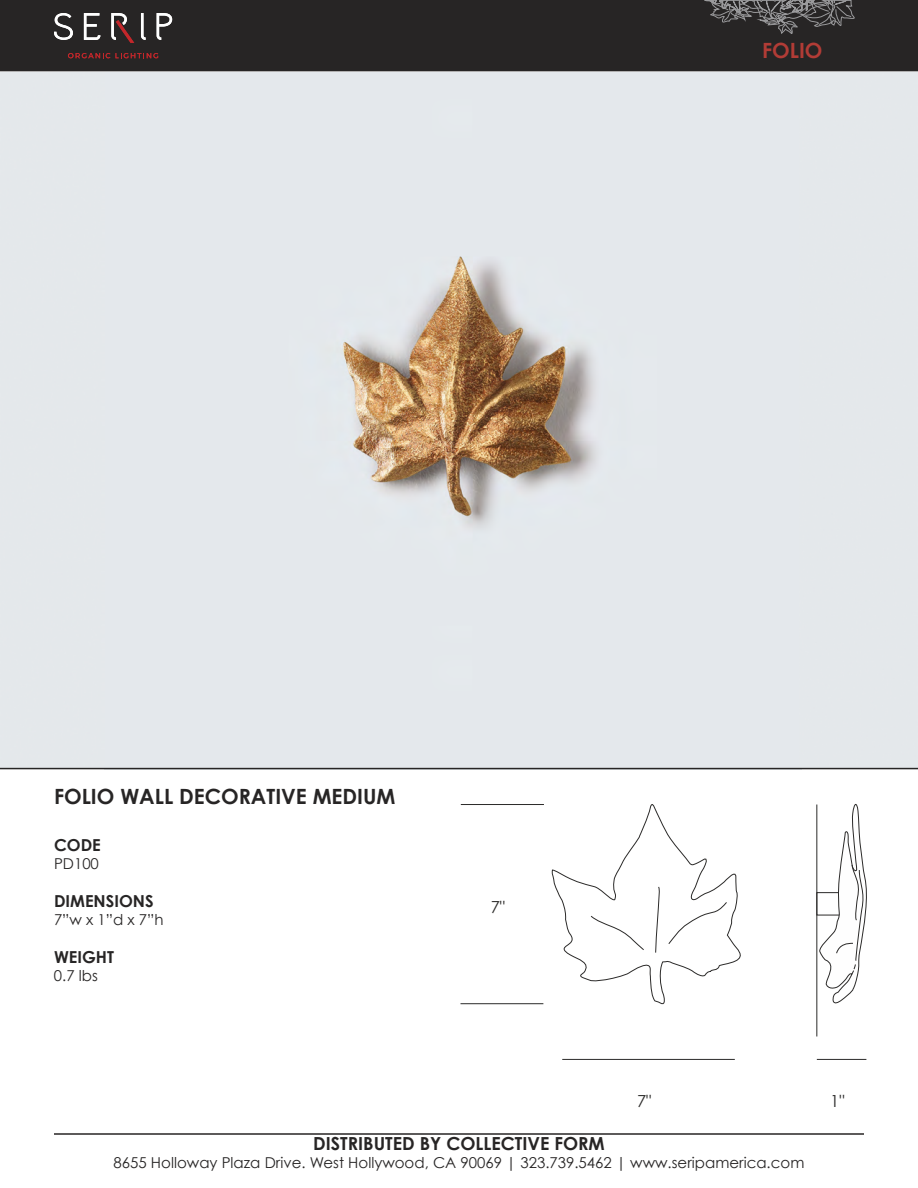
<style>
.page{position:relative;width:918px;height:1188px;background:#fff}
.page>*{position:absolute;margin:0;border:0;box-sizing:border-box;transform-origin:0 0}
.t1{font:700 21px "Century Gothic";color:#272525}
.t2{font:700 21px "Century Gothic";color:#b23c36}
.t3{font:700 18px "Century Gothic";color:#272525}
.t4{font:16.65px "Century Gothic";color:#2b2a29}
.t5{font:700 16.5px "Century Gothic";color:#272525}
.t6{font:15px "Century Gothic";color:#272525}
</style>
<div class="page">
<img style="left:0;top:72px;width:802px;height:698px">
<div style="left:1px;top:1px;width:916px;height:70px;background:#272525"></div>
<div style="left:0;top:0;width:918px;height:71px;border:2px solid #272525"></div>
<svg style="left:68px;top:53px;width:90px;height:5px"></svg>
<svg style="left:141px;top:13px;width:5px;height:27px"></svg>
<svg style="left:157px;top:13px;width:15px;height:27px"></svg>
<svg style="left:84px;top:13px;width:16px;height:27px"></svg>
<svg style="left:54px;top:13px;width:19px;height:27px"></svg>
<svg style="left:111px;top:13px;width:23px;height:30px"></svg>
<hr style="left:54px;top:1133px;width:810px;height:2px;background:#272525">
<hr style="left:0;top:768px;width:918px;height:1px;background:#272525">
<hr style="left:562px;top:1059px;width:173px;height:1px;background:#2b2a29">
<hr style="left:461px;top:804px;width:83px;height:1px;background:#2b2a29">
<hr style="left:460px;top:1003px;width:83px;height:1px;background:#2b2a29">
<hr style="left:817px;top:1059px;width:49px;height:1px;background:#2b2a29">
<svg style="left:552px;top:804px;width:189px;height:201px"></svg>
<hr style="left:816px;top:805px;width:1px;height:231px;background:#2b2a29">
<div style="left:816px;top:892px;width:25px;height:24px;border:1px solid #2b2a29"></div>
<svg style="left:819px;top:803px;width:48px;height:201px"></svg>
<svg style="left:705px;top:0;width:149px;height:34px"></svg>
<h1 class="t2" style="left:762px;top:34px;width:62px">FOLIO</h1>
<h1 class="t1" style="left:54px;top:780px;width:343px">FOLIO WALL DECORATIVE MEDIUM</h1>
<p class="t5" style="left:54px;top:833px;width:48px">CODE</p>
<p class="t6" style="left:54px;top:855px;width:46px">PD100</p>
<p class="t5" style="left:54px;top:888px;width:101px">DIMENSIONS</p>
<p class="t6" style="left:54px;top:910px;width:111px">7”w x 1”d x 7”h</p>
<p class="t5" style="left:54px;top:944px;width:62px">WEIGHT</p>
<p class="t6" style="left:54px;top:966px;width:45px">0.7 lbs</p>
<p class="t4" style="left:491px;top:896px;width:16px">7"</p>
<p class="t4" style="left:637px;top:1091px;width:16px">7"</p>
<p class="t4" style="left:830px;top:1091px;width:16px">1"</p>
<p class="t3" style="left:313px;top:1130px;width:293px">DISTRIBUTED BY COLLECTIVE FORM</p>
<p class="t6" style="left:114px;top:1153px;width:692px">8655 Holloway Plaza Drive. West Hollywood, CA 90069 | 323.739.5462 | www.seripamerica.com</p>
</div>
